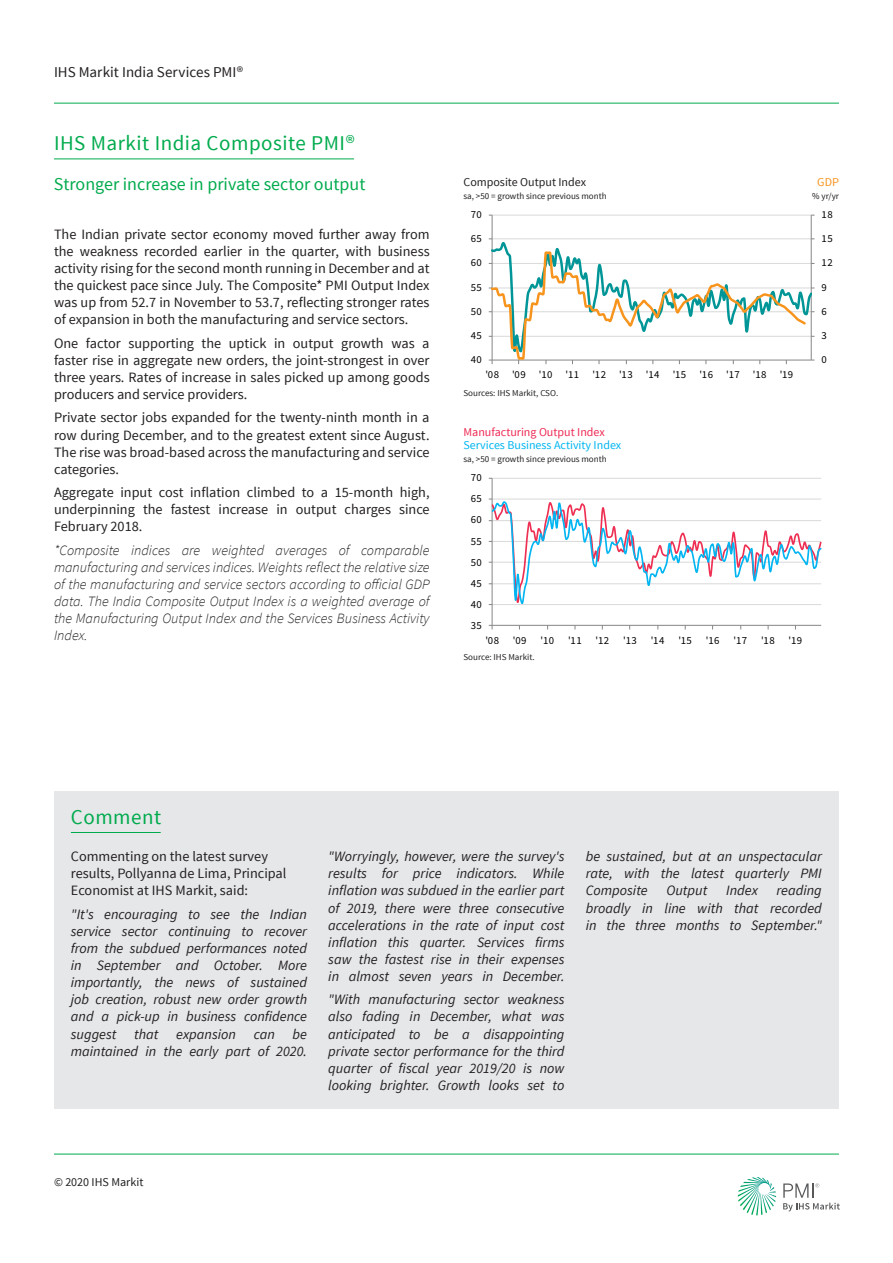
<style>
.page{position:relative;width:893px;height:1263px;background:#fff}
.page>*{position:absolute;margin:0;border:0;box-sizing:border-box;transform-origin:0 0}
.Section_header{font:21px "Source Sans Pro";letter-spacing:.025em;color:#00ab4d}
.Body_subheader{font:18px "Source Sans Pro";color:#00ab4d}
.t1{font:15px "Source Sans Pro";color:#231f20}
.Comment{font:italic 14.25px/17.1px "Source Sans Pro";color:#231f20;text-align:justify}
.Body_copy_2{font:14.25px/17.1px "Source Sans Pro";color:#231f20;text-align:justify}
.Body_copy_2-2{font:italic 300 14.25px/17.1px "Source Sans Pro";color:#231f20;text-align:justify}
.Comment-2{font:14.25px/17.1px "Source Sans Pro";color:#231f20}
.Chart_title{font:12px "Source Sans Pro";color:#231f20}
.Chart_title-2{font:12px "Source Sans Pro";color:#00b5f0}
.Chart_title-3{font:12px "Source Sans Pro";color:#ee2953}
.Chart_title-4{font:12px "Source Sans Pro";color:#f7931d}
.t2{font:10.8px "Source Sans Pro";letter-spacing:.04em;color:#000}
.t3{font:10.65px "Source Sans Pro";letter-spacing:.04em;color:#000}
.Axis_title{font:9px "Source Sans Pro";color:#231f20}
</style>
<div class="page">
<hr style="left:54px;top:103px;width:785px;height:1px;background:#00ab4d">
<svg style="left:738px;top:1177px;width:38px;height:38px"></svg>
<svg style="left:783px;top:1183px;width:57px;height:28px"></svg>
<hr style="left:54px;top:1154px;width:785px;height:1px;background:#00ab4d">
<hr style="left:54px;top:159px;width:300px;height:1px;background:#00ab4d">
<hr style="left:492px;top:215px;width:319px;height:1px;background:#d9d9d9">
<hr style="left:811px;top:215px;width:1px;height:145px;background:#868686">
<hr style="left:492px;top:215px;width:1px;height:145px;background:#868686">
<svg style="left:489px;top:238px;width:325px;height:126px"></svg>
<div style="left:54px;top:850px;width:785px;height:259px;background:#e6e7e9"></div>
<div style="left:54px;top:791px;width:785px;height:59px;background:#e6e7e9"></div>
<hr style="left:71px;top:832px;width:90px;height:1px;background:#00ab4d">
<hr style="left:492px;top:478px;width:329px;height:1px;background:#d9d9d9">
<hr style="left:492px;top:478px;width:1px;height:147px;background:#868686">
<hr style="left:492px;top:625px;width:329px;height:1px;background:#868686">
<svg style="left:489px;top:499px;width:333px;height:106px"></svg>
<p class="t1" style="left:54px;top:63px;width:191px">IHS Markit India Services PMI®</p>
<p class="Section_header" style="left:54px;top:130px;width:302px">IHS Markit India Composite PMI®</p>
<p class="Body_subheader" style="left:54px;top:173px;width:313px">Stronger increase in private sector output</p>
<p class="Body_copy_2" style="left:54px;top:226px;width:377px">The Indian private sector economy moved further away from the weakness recorded earlier in the quarter, with business activity rising for the second month running in December and at the quickest pace since July. The Composite* PMI Output Index was up from 52.7 in November to 53.7, reflecting stronger rates of expansion in both the manufacturing and service sectors.</p>
<p class="Body_copy_2" style="left:54px;top:335px;width:377px">One factor supporting the uptick in output growth was a faster rise in aggregate new orders, the joint-strongest in over three years. Rates of increase in sales picked up among goods producers and service providers.</p>
<p class="Body_copy_2" style="left:54px;top:409px;width:377px">Private sector jobs expanded for the twenty-ninth month in a row during December, and to the greatest extent since August.<br>The rise was broad-based across the manufacturing and service categories.</p>
<p class="Body_copy_2" style="left:54px;top:484px;width:377px">Aggregate input cost inflation climbed to a 15-month high, underpinning the fastest increase in output charges since February 2018.</p>
<p class="Body_copy_2-2" style="left:54px;top:542px;width:377px">*Composite indices are weighted averages of comparable manufacturing and services indices. Weights reflect the relative size of the manufacturing and service sectors according to official GDP data. The India Composite Output Index is a weighted average of the Manufacturing Output Index and the Services Business Activity Index.</p>
<p class="Chart_title" style="left:463px;top:174px;width:124px">Composite Output Index</p>
<p class="Axis_title" style="left:463px;top:191px;width:145px">sa, &gt;50 = growth since previous month</p>
<p class="Chart_title-4" style="left:817px;top:174px;width:23px">GDP</p>
<p class="Axis_title" style="left:812px;top:191px;width:28px">% yr/yr</p>
<p class="t3" style="left:471px;top:208px;width:13px">70</p>
<p class="t3" style="left:822px;top:208px;width:13px">18</p>
<p class="t3" style="left:471px;top:232px;width:13px">65</p>
<p class="t3" style="left:822px;top:232px;width:13px">15</p>
<p class="t3" style="left:471px;top:256px;width:13px">60</p>
<p class="t3" style="left:822px;top:256px;width:13px">12</p>
<p class="t3" style="left:471px;top:280px;width:13px">55</p>
<p class="t3" style="left:822px;top:280px;width:7px">9</p>
<p class="t3" style="left:471px;top:305px;width:13px">50</p>
<p class="t3" style="left:822px;top:305px;width:7px">6</p>
<p class="t3" style="left:471px;top:329px;width:13px">45</p>
<p class="t3" style="left:822px;top:329px;width:7px">3</p>
<p class="t3" style="left:471px;top:353px;width:13px">40</p>
<p class="t3" style="left:822px;top:353px;width:7px">0</p>
<p class="t3" style="left:485px;top:368px;width:309px">'08 '09 '10 '11 '12 '13 '14 '15 '16 '17 '18 '19</p>
<p class="Axis_title" style="left:463px;top:387px;width:96px">Sources: IHS Markit, CSO.</p>
<p class="Chart_title-3" style="left:463px;top:425px;width:143px">Manufacturing Output Index</p>
<p class="Axis_title" style="left:463px;top:454px;width:145px">sa, &gt;50 = growth since previous month</p>
<p class="Chart_title-2" style="left:463px;top:437px;width:159px">Services Business Activity Index</p>
<p class="t2" style="left:471px;top:471px;width:13px">70</p>
<p class="t2" style="left:471px;top:492px;width:13px">65</p>
<p class="t2" style="left:471px;top:513px;width:13px">60</p>
<p class="t2" style="left:471px;top:534px;width:13px">55</p>
<p class="t2" style="left:471px;top:555px;width:13px">50</p>
<p class="t2" style="left:471px;top:576px;width:13px">45</p>
<p class="t2" style="left:471px;top:597px;width:13px">40</p>
<p class="t2" style="left:471px;top:618px;width:13px">35</p>
<p class="t2" style="left:485px;top:633px;width:15px">'08</p>
<p class="t2" style="left:513px;top:633px;width:15px">'09</p>
<p class="t2" style="left:540px;top:633px;width:15px">'10</p>
<p class="t2" style="left:568px;top:633px;width:15px">'11</p>
<p class="t2" style="left:596px;top:633px;width:15px">'12</p>
<p class="t2" style="left:623px;top:633px;width:15px">'13</p>
<p class="t2" style="left:651px;top:633px;width:15px">'14</p>
<p class="t2" style="left:678px;top:633px;width:15px">'15</p>
<p class="t2" style="left:706px;top:633px;width:15px">'16</p>
<p class="t2" style="left:733px;top:633px;width:15px">'17</p>
<p class="t2" style="left:761px;top:633px;width:15px">'18</p>
<p class="t2" style="left:789px;top:633px;width:15px">'19</p>
<p class="Axis_title" style="left:463px;top:651px;width:73px">Source: IHS Markit.</p>
<p class="Section_header" style="left:71px;top:804px;width:92px">Comment</p>
<p class="Comment-2" style="left:71px;top:848px;width:217px">Commenting on the latest survey results, Pollyanna de Lima, Principal<br>Economist at IHS Markit, said:</p>
<p class="Comment" style="left:71px;top:905px;width:238px">"It's encouraging to see the Indian service sector continuing to recover from the subdued performances noted in September and October. More importantly, the news of sustained job creation, robust new order growth and a pick-up in business confidence suggest that expansion can be maintained in the early part of 2020.</p>
<p class="Comment" style="left:328px;top:848px;width:238px">"Worryingly, however, were the survey's results for price indicators. While inflation was subdued in the earlier part of 2019, there were three consecutive accelerations in the rate of input cost inflation this quarter. Services firms saw the fastest rise in their expenses in almost seven years in December.</p>
<p class="Comment" style="left:328px;top:991px;width:238px">"With manufacturing sector weakness also fading in December, what was anticipated to be a disappointing private sector performance for the third quarter of fiscal year 2019/20 is now looking brighter. Growth looks set to</p>
<p class="Comment" style="left:586px;top:848px;width:238px">be sustained, but at an unspectacular rate, with the latest quarterly PMI Composite</p>
<p class="Comment" style="left:586px;top:882px;width:238px;text-indent:191px">reading broadly in line with that recorded in the three months to September."</p>
<p class="Comment" style="left:666px;top:882px;width:42px">Output</p>
<p class="Comment" style="left:726px;top:882px;width:33px">Index</p>
<p class="Chart_title" style="left:54px;top:1175px;width:91px">© 2020 IHS Markit</p>
</div>
